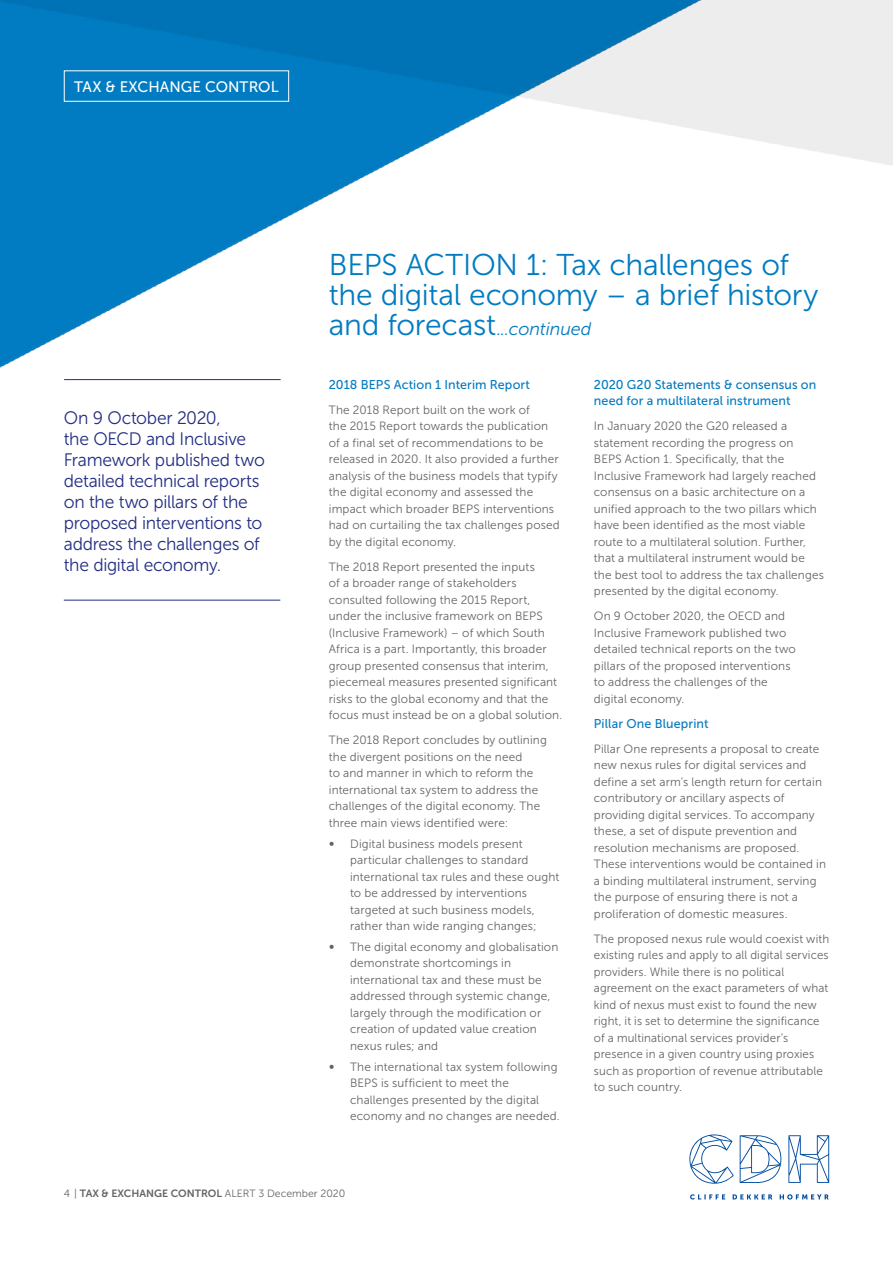
<style>
.page{position:relative;width:893px;height:1263px;background:#fff}
.page>*{position:absolute;margin:0;border:0;box-sizing:border-box;transform-origin:0 0}
.t1{font:30px/30px "Museo Sans 300";letter-spacing:-.01em;color:#007bc2}
.t2{font:18px/21px "Museo Sans 300";letter-spacing:-.015em;color:#232e83}
.t3{font:italic 18px "Museo Sans 300";letter-spacing:-.005em;color:#007bc2}
.t4{font:15.15px "Museo Sans 500";letter-spacing:.005em;color:#fff}
.t5{font:12.75px/16.5px "Museo Sans 500";letter-spacing:.01em;color:#047bc1}
.t6{font:12px/16.5px "Museo Sans 300";letter-spacing:.01em;color:#636466}
.t7{font:12px/16.5px "Museo Sans 300";letter-spacing:.01em;color:#636466;scale:.96 1}
.t8{font:10.5px "Museo Sans 300";color:#636466}
.s1{font-style:normal;font-size:30px}
.s2{font-family:"Museo Sans 700"}
</style>
<div class="page">
<svg style="left:690px;top:1194px;width:139px;height:5px"></svg>
<svg style="left:689px;top:1134px;width:45px;height:50px"></svg>
<svg style="left:740px;top:1135px;width:41px;height:48px"></svg>
<svg style="left:788px;top:1135px;width:41px;height:48px"></svg>
<img style="left:0;top:0;width:893px;height:381px">
<hr style="left:64px;top:379px;width:217px;height:1px;background:#232e83">
<hr style="left:64px;top:600px;width:216px;height:1px;background:#232e83">
<div style="left:64px;top:70px;width:225px;height:32px;border:1px solid #fff"></div>
<p class="t4" style="left:74px;top:78px;width:206px">TAX &amp; EXCHANGE CONTROL</p>
<h2 class="t2" style="left:64px;top:407px;width:203px">On 9 October 2020,<br>the OECD and Inclusive<br>Framework published two detailed technical reports on the two pillars of the proposed interventions to address the challenges of the digital economy.</h2>
<h1 class="t1" style="left:329px;top:250px;width:491px">BEPS ACTION 1: Tax challenges of the digital economy – a brief history</h1>
<h2 class="t3" style="left:329px;top:319px;width:264px"><span class="s1">and forecast</span>...continued</h2>
<p class="t5" style="left:329px;top:376px;width:203px">2018 BEPS Action 1 Interim Report</p>
<p class="t6" style="left:329px;top:401px;width:232px">The 2018 Report built on the work of<br>the 2015 Report towards the publication of a final set of recommendations to be released in 2020. It also provided a further analysis of the business models that typify the digital economy and assessed the impact which broader BEPS interventions had on curtailing the tax challenges posed by the digital economy.</p>
<p class="t6" style="left:329px;top:558px;width:235px">The 2018 Report presented the inputs<br>of a broader range of stakeholders consulted following the 2015 Report, under the inclusive framework on BEPS (Inclusive Framework) – of which South Africa is a part. Importantly, this broader group presented consensus that interim, piecemeal measures presented significant risks to the global economy and that the focus must instead be on a global solution.</p>
<p class="t6" style="left:329px;top:732px;width:220px">The 2018 Report concludes by outlining the divergent positions on the need<br>to and manner in which to reform the international tax system to address the challenges of the digital economy. The three main views identified were:</p>
<p class="t6" style="left:329px;top:835px;width:7px">∞</p>
<p class="t6" style="left:350px;top:835px;width:211px">Digital business models present particular challenges to standard international tax rules and these ought to be addressed by interventions targeted at such business models, rather than wide ranging changes;</p>
<p class="t6" style="left:329px;top:938px;width:7px">∞</p>
<p class="t6" style="left:350px;top:938px;width:210px">The digital economy and globalisation demonstrate shortcomings in international tax and these must be addressed through systemic change, largely through the modification or creation of updated value creation nexus rules; and</p>
<p class="t6" style="left:329px;top:1058px;width:7px">∞</p>
<p class="t6" style="left:350px;top:1058px;width:211px">The international tax system following BEPS is sufficient to meet the challenges presented by the digital economy and no changes are needed.</p>
<p class="t5" style="left:594px;top:376px;width:224px">2020 G20 Statements &amp; consensus on need for a multilateral instrument</p>
<p class="t6" style="left:594px;top:418px;width:232px">In January 2020 the G20 released a statement recording the progress on BEPS Action 1. Specifically, that the Inclusive Framework had largely reached consensus on a basic architecture on a unified approach to the two pillars which have been identified as the most viable route to a multilateral solution. Further, that a multilateral instrument would be the best tool to address the tax challenges presented by the digital economy.</p>
<p class="t6" style="left:594px;top:608px;width:203px">On 9 October 2020, the OECD and<br>Inclusive Framework published two detailed technical reports on the two pillars of the proposed interventions to address the challenges of the digital economy.</p>
<p class="t5" style="left:594px;top:715px;width:116px">Pillar One Blueprint</p>
<p class="t6" style="left:594px;top:740px;width:234px">Pillar One represents a proposal to create new nexus rules for digital services and define a set arm’s length return for certain contributory or ancillary aspects of providing digital services. To accompany these, a set of dispute prevention and resolution mechanisms are proposed.<br>These interventions would be contained in a binding multilateral instrument, serving the purpose of ensuring there is not a proliferation of domestic measures.</p>
<p class="t7" style="left:594px;top:930px;width:247px">The proposed nexus rule would coexist with existing rules and apply to all digital services providers. While there is no political agreement on the exact parameters of what kind of nexus must exist to found the new right, it is set to determine the significance of a multinational services provider’s presence in a given country using proxies such as proportion of revenue attributable to such country.</p>
<p class="t8" style="left:64px;top:1188px;width:283px">4 | <span class="s2">TAX &amp; EXCHANGE CONTROL</span> ALERT 3 December 2020</p>
</div>
